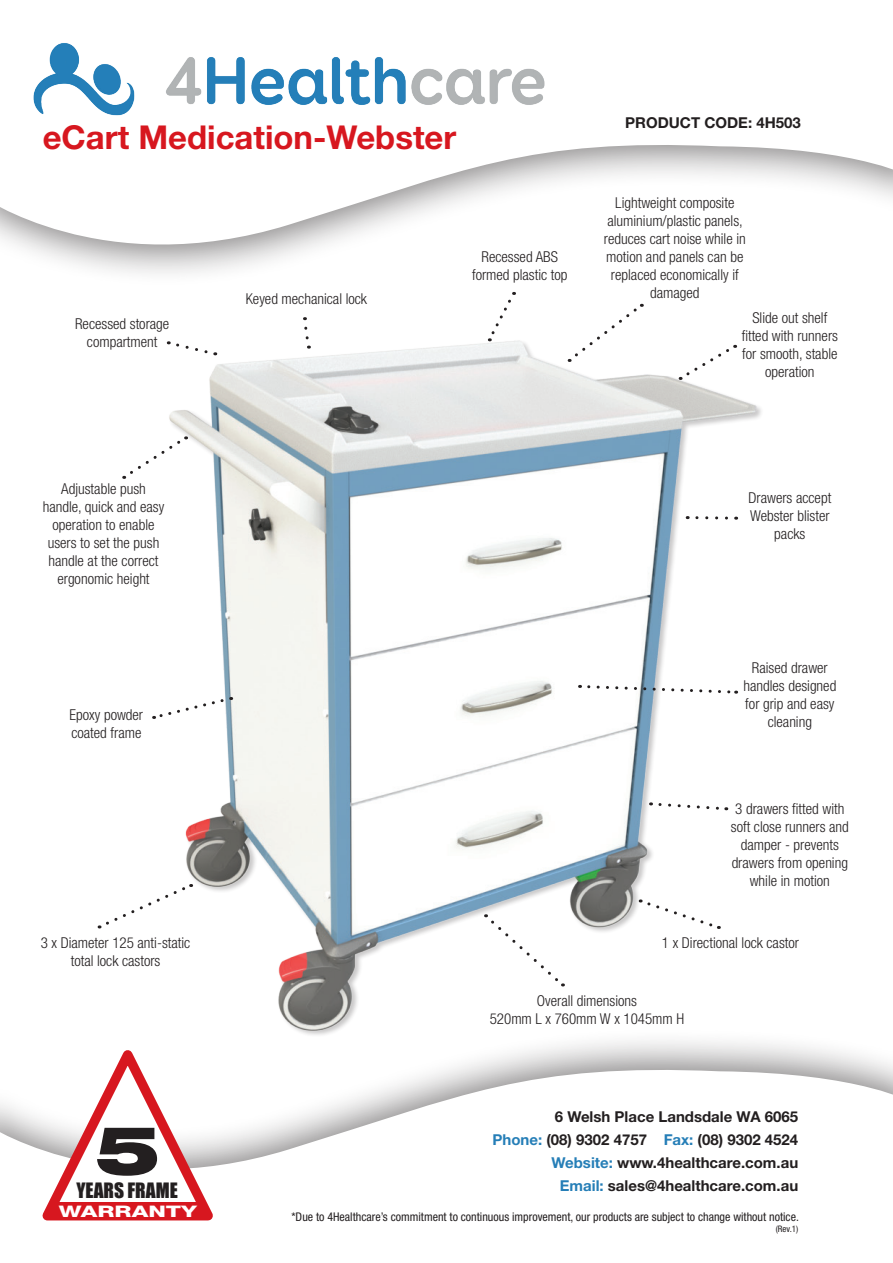
<style>
.page{position:relative;width:893px;height:1263px;background:#fff}
.page>*{position:absolute;margin:0;border:0;box-sizing:border-box;transform-origin:0 0}
.t1{font:900 expanded 67.35px "Helvetica Neue";color:#231f20}
.t2{font:700 32.85px "Helvetica Neue";color:#d7171f}
.t3{font:19.5px "Impact";color:#231f20}
.t4{font:800 15.9px "Helvetica Neue";color:#fff;scale:1.49 1}
.t5{font:300 condensed 15px/18px "Helvetica Neue";color:#231f20;text-align:center}
.t6{font:700 15px/22.8px "Helvetica Neue";color:#231f20;text-align:right}
.t7{font:condensed 12px "Helvetica Neue";color:#231f20}
.t8{font:condensed 9px "Helvetica Neue";color:#231f20}
.s1{color:#257eb7}
</style>
<div class="page">
<img style="left:152px;top:340px;width:609px;height:688px">
<svg style="left:0;top:145px;width:893px;height:129px"></svg>
<svg style="left:657px;top:801px;width:70px;height:11px"></svg>
<svg style="left:586px;top:684px;width:151px;height:11px"></svg>
<svg style="left:697px;top:516px;width:40px;height:4px"></svg>
<svg style="left:680px;top:345px;width:56px;height:35px"></svg>
<svg style="left:569px;top:304px;width:73px;height:58px"></svg>
<svg style="left:99px;top:883px;width:93px;height:45px"></svg>
<svg style="left:124px;top:436px;width:63px;height:43px"></svg>
<svg style="left:302px;top:317px;width:9px;height:32px"></svg>
<svg style="left:168px;top:341px;width:48px;height:15px"></svg>
<svg style="left:487px;top:292px;width:28px;height:49px"></svg>
<svg style="left:486px;top:914px;width:77px;height:72px"></svg>
<svg style="left:640px;top:899px;width:79px;height:31px"></svg>
<svg style="left:154px;top:697px;width:78px;height:23px"></svg>
<div style="left:0;top:1028px;width:893px;height:235px;background:#231f20;opacity:.53"></div>
<svg style="left:0;top:1063px;width:893px;height:200px"></svg>
<svg style="left:32px;top:1042px;width:192px;height:183px"></svg>
<div style="left:54px;top:1202px;width:150px;height:16px;background:#d7171f"></div>
<img style="left:33px;top:43px;width:512px;height:73px">
<h2 class="t2" style="left:43px;top:117px;width:415px">eCart Medication-Webster</h2>
<p class="t5" style="left:75px;top:315px;width:96px">Recessed storage compartment</p>
<p class="t5" style="left:246px;top:289px;width:123px">Keyed mechanical lock</p>
<p class="t5" style="left:472px;top:248px;width:97px">Recessed ABS formed plastic top</p>
<p class="t6" style="left:625px;top:111px;width:177px">PRODUCT CODE: 4H503</p>
<p class="t5" style="left:604px;top:193px;width:143px">Lightweight composite aluminium/plastic panels, reduces cart noise while in motion and panels can be replaced economically if damaged</p>
<p class="t5" style="left:742px;top:309px;width:98px">Slide out shelf fitted with runners for smooth, stable operation</p>
<p class="t5" style="left:43px;top:480px;width:123px">Adjustable push handle, quick and easy operation to enable users to set the push handle at the correct ergonomic height</p>
<p class="t5" style="left:70px;top:705px;width:75px;text-align:left">Epoxy powder coated frame</p>
<p class="t5" style="left:748px;top:489px;width:84px">Drawers accept<br>Webster blister packs</p>
<p class="t5" style="left:743px;top:659px;width:94px">Raised drawer handles designed for grip and easy cleaning</p>
<p class="t5" style="left:731px;top:799px;width:119px">3 drawers fitted with soft close runners and damper - prevents drawers from opening while in motion</p>
<p class="t5" style="left:41px;top:933px;width:151px">3 x Diameter 125 anti-static total lock castors</p>
<p class="t5" style="left:662px;top:933px;width:139px">1 x Directional lock castor</p>
<h1 class="t1" style="left:94px;top:1106px;width:67px">5</h1>
<h3 class="t3" style="left:76px;top:1179px;width:103px">YEARS FRAME</h3>
<p class="t4" style="left:59px;top:1202px;width:94px">WARRANTY</p>
<p class="t5" style="left:490px;top:992px;width:196px">Overall dimensions<br>520mm L x 760mm W x 1045mm H</p>
<p class="t6" style="left:492px;top:1105px;width:307px">6 Welsh Place Landsdale WA 6065<br><span class="s1">Phone:</span> (08) 9302 4757 <span class="s1">Fax:</span> (08) 9302 4524<br><span class="s1">Website:</span> www.4healthcare.com.au<br><span class="s1">Email:</span> sales@4healthcare.com.au</p>
<p class="t7" style="left:291px;top:1210px;width:509px">*Due to 4Healthcare’s commitment to continuous improvement, our products are subject to change without notice.</p>
<p class="t8" style="left:776px;top:1224px;width:24px">(Rev.1)</p>
</div>
